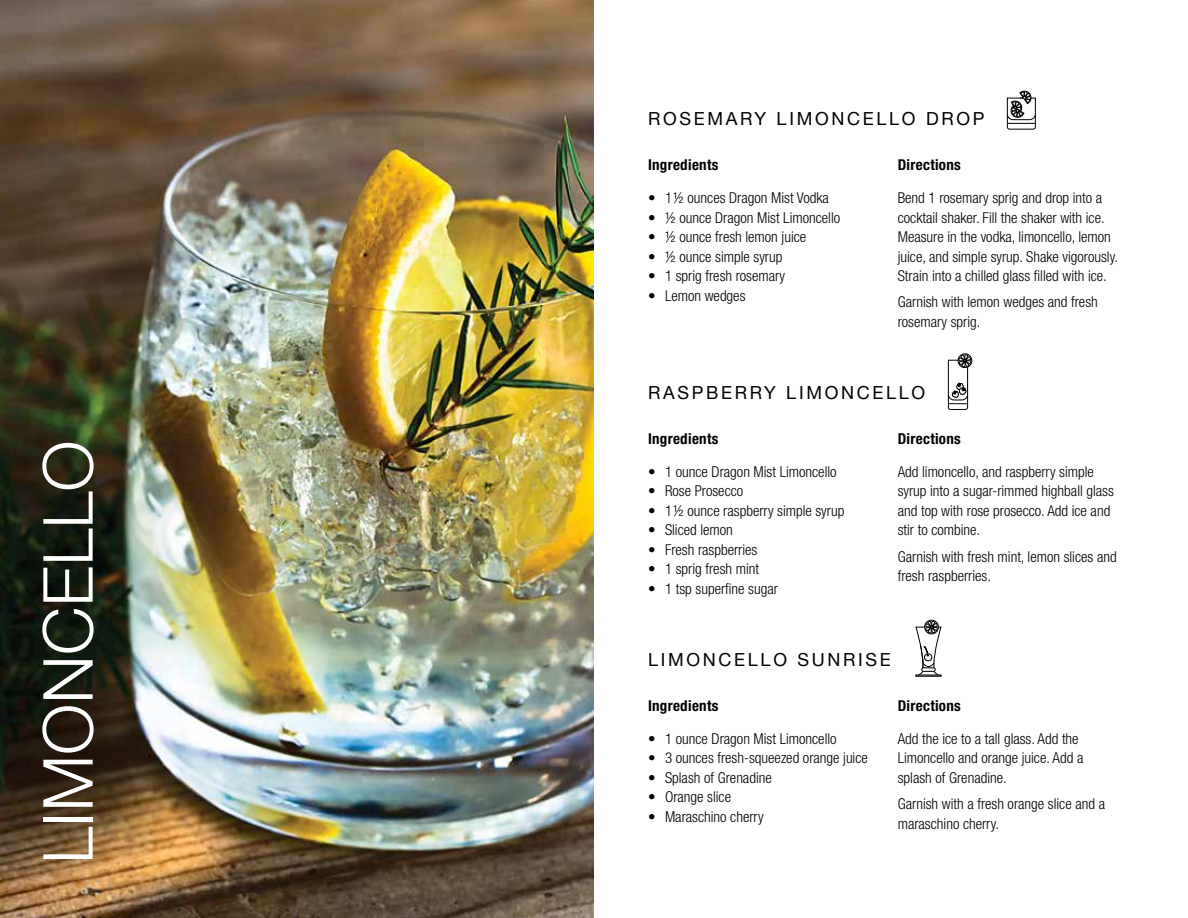
<style>
.page{position:relative;width:1188px;height:918px;background:#fff}
.page>*{position:absolute;margin:0;border:0;box-sizing:border-box;transform-origin:0 0}
.t1{font:300 69px "Helvetica Neue";color:#fff}
.t2{font:18px "Helvetica Neue";letter-spacing:.15em;color:#000}
.t3{font:300 condensed 15px/19.5px "Helvetica Neue";color:#000}
.t4{font:700 condensed 15px "Helvetica Neue";letter-spacing:.02em;color:#000}
</style>
<div class="page">
<img style="left:0;top:0;width:594px;height:918px">
<svg style="left:1007px;top:90px;width:29px;height:39px"></svg>
<svg style="left:948px;top:353px;width:25px;height:57px"></svg>
<svg style="left:916px;top:619px;width:25px;height:57px"></svg>
<h1 class="t1" style="left:12px;top:864px;width:425px;rotate:-90deg">LIMONCELLO</h1>
<p class="t2" style="left:648px;top:106px;width:338px">ROSEMARY LIMONCELLO DROP</p>
<p class="t4" style="left:648px;top:156px;width:72px">Ingredients</p>
<p class="t3" style="left:648px;top:188px;width:182px">• 1 ½ ounces Dragon Mist Vodka</p>
<p class="t3" style="left:648px;top:207px;width:194px">• ½ ounce Dragon Mist Limoncello</p>
<p class="t3" style="left:648px;top:227px;width:160px">• ½ ounce fresh lemon juice</p>
<p class="t3" style="left:648px;top:246px;width:136px">• ½ ounce simple syrup</p>
<p class="t3" style="left:648px;top:266px;width:139px">• 1 sprig fresh rosemary</p>
<p class="t3" style="left:648px;top:285px;width:99px">• Lemon wedges</p>
<p class="t4" style="left:898px;top:156px;width:65px">Directions</p>
<p class="t3" style="left:898px;top:188px;width:222px">Bend 1 rosemary sprig and drop into a cocktail shaker. Fill the shaker with ice.<br>Measure in the vodka, limoncello, lemon juice, and simple syrup. Shake vigorously.<br>Strain into a chilled glass filled with ice.</p>
<p class="t3" style="left:898px;top:292px;width:202px">Garnish with lemon wedges and fresh rosemary sprig.</p>
<p class="t2" style="left:648px;top:380px;width:279px">RASPBERRY LIMONCELLO</p>
<p class="t4" style="left:648px;top:429px;width:72px">Ingredients</p>
<p class="t3" style="left:648px;top:462px;width:190px">• 1 ounce Dragon Mist Limoncello</p>
<p class="t3" style="left:648px;top:481px;width:97px">• Rose Prosecco</p>
<p class="t3" style="left:648px;top:501px;width:198px">• 1 ½ ounce raspberry simple syrup</p>
<p class="t3" style="left:648px;top:520px;width:86px">• Sliced lemon</p>
<p class="t3" style="left:648px;top:540px;width:111px">• Fresh raspberries</p>
<p class="t3" style="left:648px;top:559px;width:113px">• 1 sprig fresh mint</p>
<p class="t3" style="left:648px;top:579px;width:131px">• 1 tsp superfine sugar</p>
<p class="t4" style="left:898px;top:429px;width:65px">Directions</p>
<p class="t3" style="left:898px;top:462px;width:218px">Add limoncello, and raspberry simple syrup into a sugar-rimmed highball glass and top with rose prosecco. Add ice and stir to combine.</p>
<p class="t3" style="left:898px;top:546px;width:220px">Garnish with fresh mint, lemon slices and fresh raspberries.</p>
<p class="t2" style="left:648px;top:646px;width:244px">LIMONCELLO SUNRISE</p>
<p class="t4" style="left:648px;top:696px;width:72px">Ingredients</p>
<p class="t3" style="left:648px;top:729px;width:190px">• 1 ounce Dragon Mist Limoncello</p>
<p class="t3" style="left:648px;top:748px;width:221px">• 3 ounces fresh-squeezed orange juice</p>
<p class="t3" style="left:648px;top:768px;width:125px">• Splash of Grenadine</p>
<p class="t3" style="left:648px;top:787px;width:85px">• Orange slice</p>
<p class="t3" style="left:648px;top:807px;width:117px">• Maraschino cherry</p>
<p class="t4" style="left:898px;top:696px;width:65px">Directions</p>
<p class="t3" style="left:898px;top:729px;width:187px">Add the ice to a tall glass. Add the<br>Limoncello and orange juice. Add a splash of Grenadine.</p>
<p class="t3" style="left:898px;top:794px;width:209px">Garnish with a fresh orange slice and a maraschino cherry.</p>
</div>
